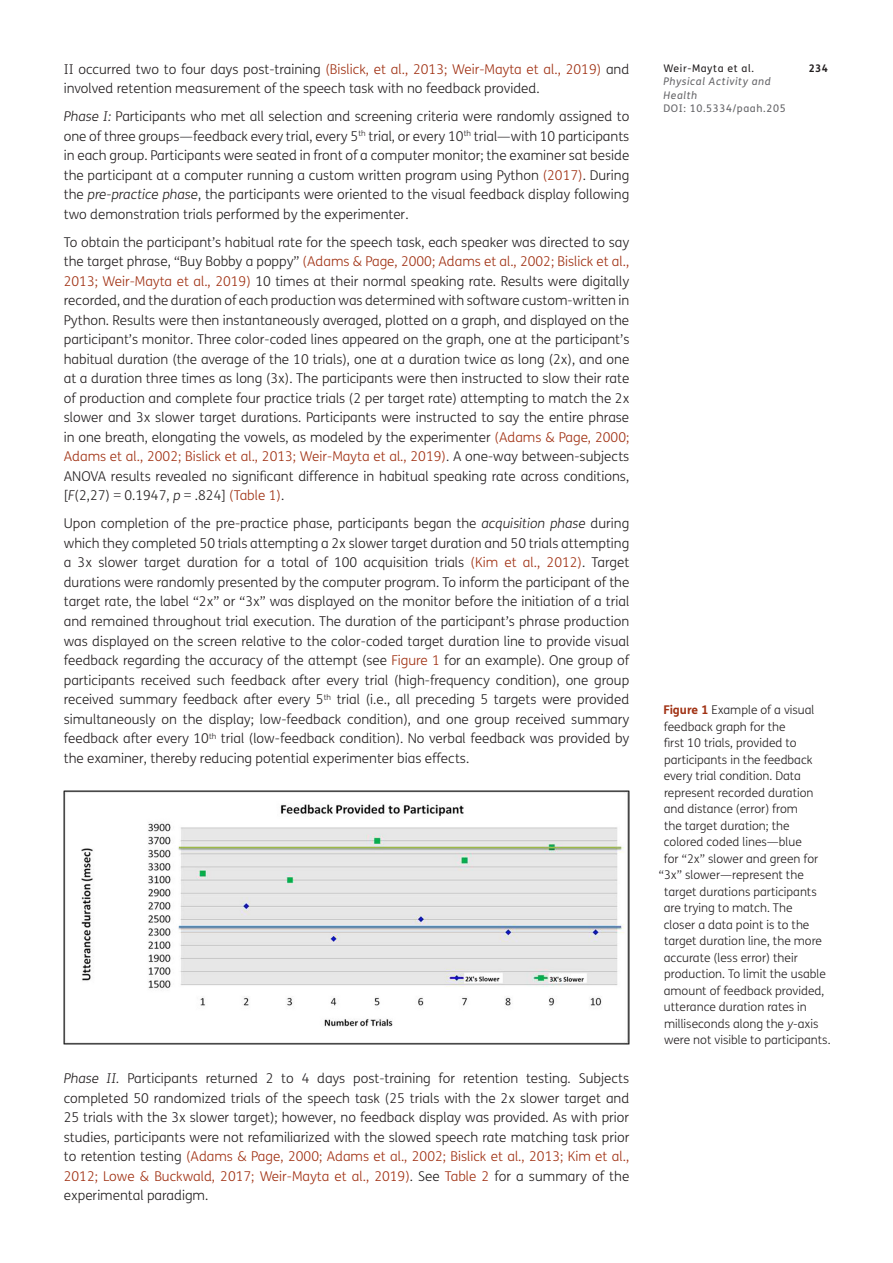
<style>
.page{position:relative;width:893px;height:1263px;background:#fff}
.page>*{position:absolute;margin:0;border:0;box-sizing:border-box;transform-origin:0 0}
.Body_Copy{font:300 13.5px/19.5px "FS Me";color:#231f20;text-align:justify}
.Figure_copy{font:300 12px "FS Me";color:#231f20}
.t1{font:italic 10.5px/13.5px "FS Me";letter-spacing:.06em;color:#636366}
.t2{font:10.5px "FS Me";letter-spacing:.06em;color:#636366}
.t3{font:10.5px "FS Me";letter-spacing:.06em;color:#231f20}
.t4{font:700 10.5px "FS Me";color:#231f20}
.s1{color:#a03113}
.s2{font-style:italic}
.s3{font-weight:700;color:#a03113}
</style>
<div class="page">
<img style="left:64px;top:791px;width:565px;height:253px">
<p class="Body_Copy" style="left:64px;top:60px;width:567px">II occurred two to four days post-training <span class="s1">(Bislick, et al., 2013; Weir-Mayta et al., 2019)</span> and involved retention measurement of the speech task with no feedback provided.</p>
<p class="Body_Copy" style="left:64px;top:107px;width:567px"><span class="s2">Phase I:</span> Participants who met all selection and screening criteria were randomly assigned to one of three groups—feedback every trial, every 5<sup>th</sup> trial, or every 10<sup>th</sup> trial—with 10 participants in each group. Participants were seated in front of a computer monitor; the examiner sat beside the participant at a computer running a custom written program using Python <span class="s1">(2017)</span>. During the <span class="s2">pre-practice phase</span>, the participants were oriented to the visual feedback display following two demonstration trials performed by the experimenter.</p>
<p class="Body_Copy" style="left:64px;top:233px;width:567px">To obtain the participant’s habitual rate for the speech task, each speaker was directed to say the target phrase, “Buy Bobby a poppy” <span class="s1">(Adams &amp; Page, 2000; Adams et al., 2002; Bislick et al., 2013; Weir-Mayta et al., 2019)</span> 10 times at their normal speaking rate. Results were digitally recorded, and the duration of each production was determined with software custom-written in Python. Results were then instantaneously averaged, plotted on a graph, and displayed on the participant’s monitor. Three color-coded lines appeared on the graph, one at the participant’s habitual duration (the average of the 10 trials), one at a duration twice as long (2x), and one at a duration three times as long (3x). The participants were then instructed to slow their rate of production and complete four practice trials (2 per target rate) attempting to match the 2x slower and 3x slower target durations. Participants were instructed to say the entire phrase in one breath, elongating the vowels, as modeled by the experimenter <span class="s1">(Adams &amp; Page, 2000; Adams et al., 2002; Bislick et al., 2013; Weir-Mayta et al., 2019)</span>. A one-way between-subjects ANOVA results revealed no significant difference in habitual speaking rate across conditions, [<span class="s2">F</span>(2,27) = 0.1947, <span class="s2">p</span> = .824] <span class="s1">(Table 1)</span>.</p>
<p class="Body_Copy" style="left:64px;top:514px;width:567px">Upon completion of the pre-practice phase, participants began the <span class="s2">acquisition phase</span> during which they completed 50 trials attempting a 2x slower target duration and 50 trials attempting a 3x slower target duration for a total of 100 acquisition trials <span class="s1">(Kim et al., 2012)</span>. Target durations were randomly presented by the computer program. To inform the participant of the target rate, the label “2x” or “3x” was displayed on the monitor before the initiation of a trial and remained throughout trial execution. The duration of the participant’s phrase production was displayed on the screen relative to the color-coded target duration line to provide visual feedback regarding the accuracy of the attempt (see <span class="s1">Figure 1</span> for an example). One group of participants received such feedback after every trial (high-frequency condition), one group received summary feedback after every 5<sup>th</sup> trial (i.e., all preceding 5 targets were provided simultaneously on the display; low-feedback condition), and one group received summary feedback after every 10<sup>th</sup> trial (low-feedback condition). No verbal feedback was provided by the examiner, thereby reducing potential experimenter bias effects.</p>
<p class="Body_Copy" style="left:64px;top:1069px;width:567px"><span class="s2">Phase II.</span> Participants returned 2 to 4 days post-training for retention testing. Subjects completed 50 randomized trials of the speech task (25 trials with the 2x slower target and 25 trials with the 3x slower target); however, no feedback display was provided. As with prior studies, participants were not refamiliarized with the slowed speech rate matching task prior to retention testing <span class="s1">(Adams &amp; Page, 2000; Adams et al., 2002; Bislick et al., 2013; Kim et al., 2012; Lowe &amp; Buckwald, 2017; Weir-Mayta et al., 2019)</span>. See <span class="s1">Table 2</span> for a summary of the experimental paradigm.</p>
<p class="t3" style="left:663px;top:62px;width:92px">Weir-Mayta et al.</p>
<p class="t4" style="left:809px;top:61px;width:21px">234</p>
<p class="t1" style="left:663px;top:75px;width:109px">Physical Activity and<br>Health</p>
<p class="t2" style="left:663px;top:102px;width:124px">DOI: 10.5334/paah.205</p>
<p class="Figure_copy" style="left:663px;top:703px;width:153px"><span class="s3">Figure 1</span> Example of a visual</p>
<p class="Figure_copy" style="left:664px;top:720px;width:123px">feedback graph for the</p>
<p class="Figure_copy" style="left:664px;top:736px;width:134px">first 10 trials, provided to</p>
<p class="Figure_copy" style="left:664px;top:753px;width:150px">participants in the feedback</p>
<p class="Figure_copy" style="left:664px;top:769px;width:139px">every trial condition. Data</p>
<p class="Figure_copy" style="left:664px;top:786px;width:151px">represent recorded duration</p>
<p class="Figure_copy" style="left:664px;top:802px;width:136px">and distance (error) from</p>
<p class="Figure_copy" style="left:664px;top:819px;width:127px">the target duration; the</p>
<p class="Figure_copy" style="left:664px;top:835px;width:140px">colored coded lines—blue</p>
<p class="Figure_copy" style="left:664px;top:852px;width:156px">for “2x” slower and green for</p>
<p class="Figure_copy" style="left:659px;top:868px;width:146px">“3x” slower—represent the</p>
<p class="Figure_copy" style="left:664px;top:885px;width:154px">target durations participants</p>
<p class="Figure_copy" style="left:664px;top:901px;width:130px">are trying to match. The</p>
<p class="Figure_copy" style="left:664px;top:918px;width:147px">closer a data point is to the</p>
<p class="Figure_copy" style="left:664px;top:934px;width:160px">target duration line, the more</p>
<p class="Figure_copy" style="left:664px;top:951px;width:136px">accurate (less error) their</p>
<p class="Figure_copy" style="left:664px;top:967px;width:163px">production. To limit the usable</p>
<p class="Figure_copy" style="left:664px;top:984px;width:162px">amount of feedback provided,</p>
<p class="Figure_copy" style="left:664px;top:1000px;width:144px">utterance duration rates in</p>
<p class="Figure_copy" style="left:664px;top:1017px;width:156px">milliseconds along the <span class="s2">y</span>-axis</p>
<p class="Figure_copy" style="left:664px;top:1033px;width:168px">were not visible to participants.</p>
</div>
